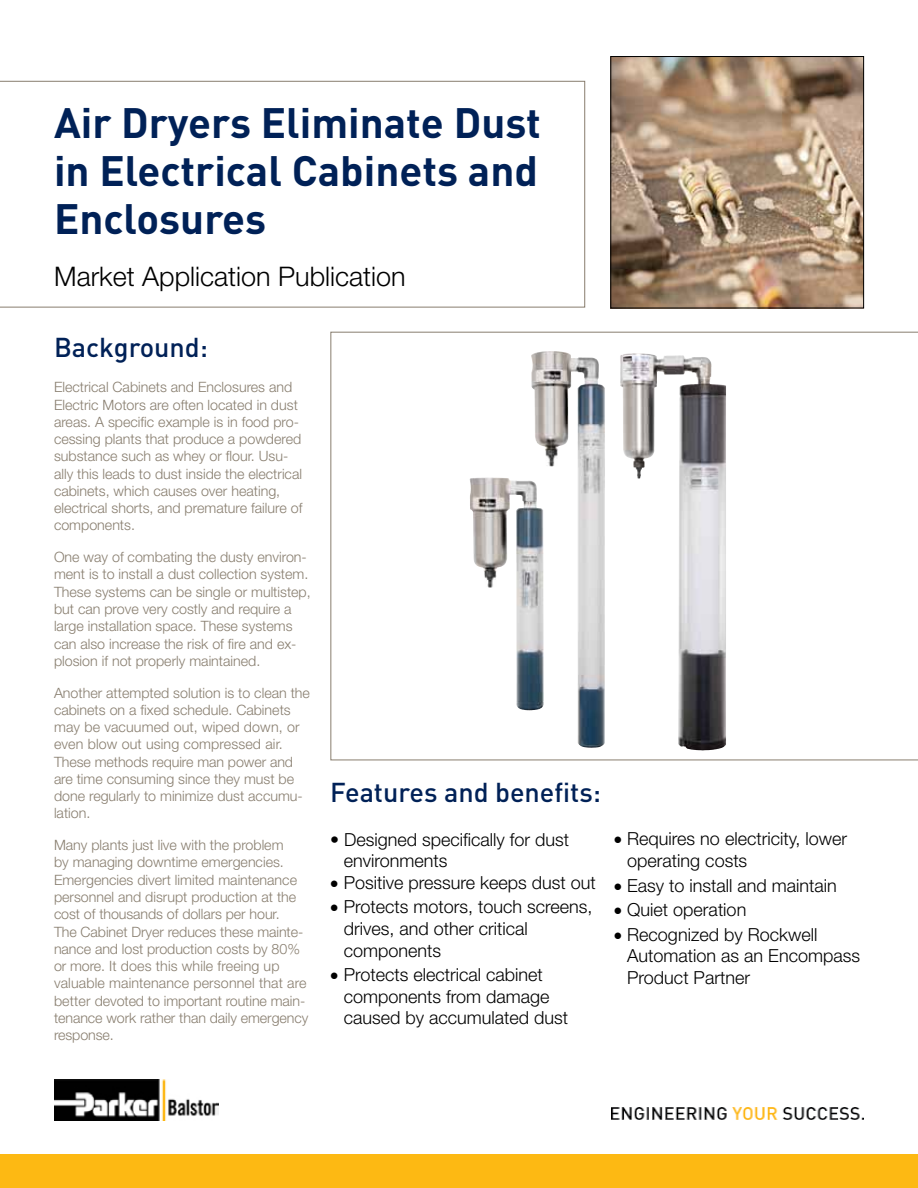
<style>
.page{position:relative;width:918px;height:1188px;background:#fff}
.page>*{position:absolute;margin:0;border:0;box-sizing:border-box;transform-origin:0 0}
.t1{font:700 42px/48px "DINOT";color:#002157;text-align:justify}
.t2{font:500 27px "DINOT";color:#002157}
.t3{font:300 27px "Helvetica Neue LT Std";color:#000}
.t4{font:300 18px/21.6px "Helvetica Neue LT Std";color:#000}
.t5{font:300 14.25px/17.2px "Helvetica Neue LT Std";color:#887e6f}
</style>
<div class="page">
<img style="left:611px;top:1107px;width:253px;height:13px">
<div style="left:0;top:1154px;width:918px;height:34px;background:#fdb913"></div>
<img style="left:54px;top:1080px;width:164px;height:40px">
<svg style="left:0;top:81px;width:585px;height:226px"></svg>
<img style="left:612px;top:58px;width:250px;height:248px">
<div style="left:610px;top:56px;width:254px;height:252px;border:1px solid #000"></div>
<svg style="left:330px;top:332px;width:588px;height:428px"></svg>
<img style="left:531px;top:351px;width:28px;height:116px">
<h1 class="t1" style="left:54px;top:97px;width:488px">Air Dryers Eliminate Dust in Electrical Cabinets and Enclosures</h1>
<h2 class="t3" style="left:54px;top:260px;width:353px">Market Application Publication</h2>
<h2 class="t2" style="left:54px;top:329px;width:156px">Background:</h2>
<p class="t5" style="left:54px;top:378px;width:250px">Electrical Cabinets and Enclosures and Electric Motors are often located in dust areas. A specific example is in food pro&shy;cessing plants that produce a powdered substance such as whey or flour. Usu&shy;ally this leads to dust inside the electrical cabinets, which causes over heating, electrical shorts, and premature failure of components.</p>
<p class="t5" style="left:54px;top:548px;width:258px">One way of combating the dusty environ&shy;ment is to install a dust collection system.<br>These systems can be single or multistep, but can prove very costly and require a large installation space. These systems can also increase the risk of fire and ex&shy;plosion if not properly maintained.</p>
<p class="t5" style="left:54px;top:684px;width:258px">Another attempted solution is to clean the cabinets on a fixed schedule. Cabinets may be vacuumed out, wiped down, or even blow out using compressed air.<br>These methods require man power and are time consuming since they must be done regularly to minimize dust accumu&shy;lation.</p>
<p class="t5" style="left:54px;top:836px;width:256px">Many plants just live with the problem<br>by managing downtime emergencies.<br>Emergencies divert limited maintenance personnel and disrupt production at the cost of thousands of dollars per hour.<br>The Cabinet Dryer reduces these mainte&shy;nance and lost production costs by 80% or more. It does this while freeing up valuable maintenance personnel that are better devoted to important routine main&shy;tenance work rather than daily emergency response.</p>
<h2 class="t2" style="left:330px;top:774px;width:272px">Features and benefits:</h2>
<p class="t4" style="left:344px;top:828px;width:227px;text-indent:-14px">• Designed specifically for dust environments</p>
<p class="t4" style="left:330px;top:871px;width:267px">• Positive pressure keeps dust out</p>
<p class="t4" style="left:344px;top:896px;width:250px;text-indent:-14px">• Protects motors, touch screens, drives, and other critical components</p>
<p class="t4" style="left:344px;top:964px;width:226px;text-indent:-14px">• Protects electrical cabinet components from damage caused by accumulated dust</p>
<p class="t4" style="left:627px;top:828px;width:221px;text-indent:-14px">• Requires no electricity, lower operating costs</p>
<p class="t4" style="left:614px;top:874px;width:225px">• Easy to install and maintain</p>
<p class="t4" style="left:614px;top:899px;width:134px">• Quiet operation</p>
<p class="t4" style="left:627px;top:923px;width:234px;text-indent:-14px">• Recognized by Rockwell<br>Automation as an Encompass<br>Product Partner</p>
</div>
